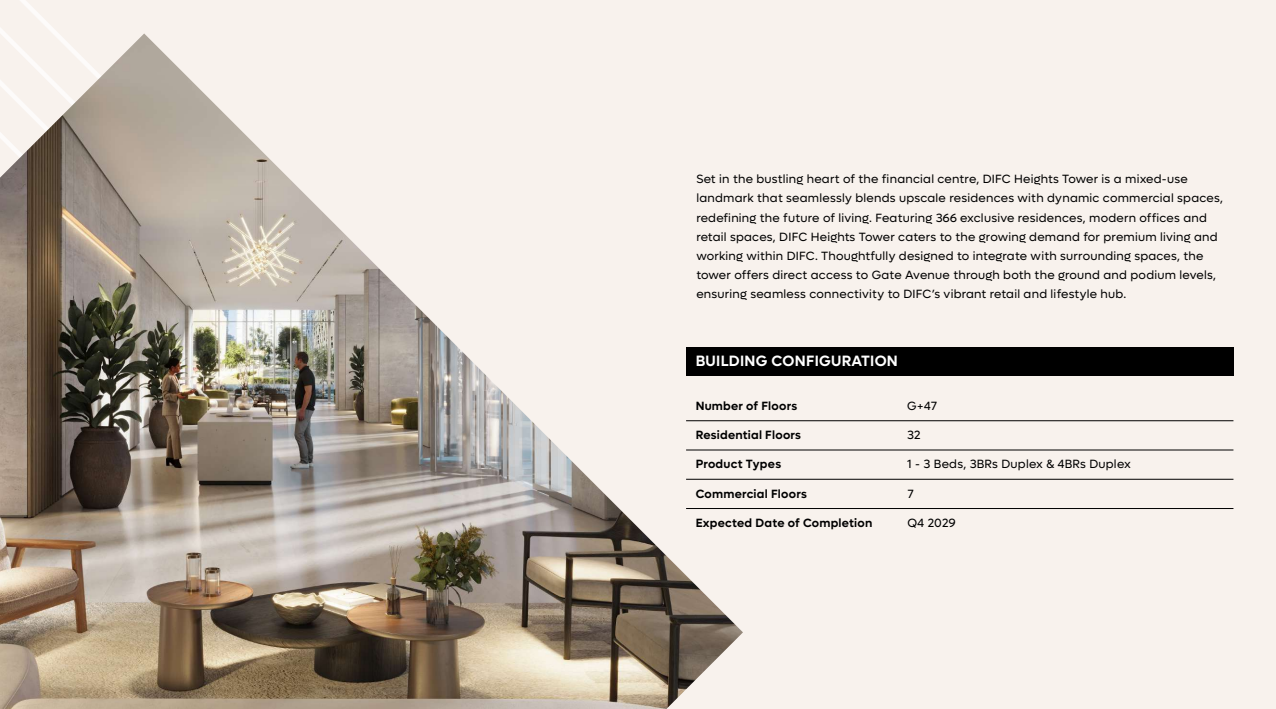
<style>
.page{position:relative;width:1276px;height:709px;background:#f8f2ed}
.page>*{position:absolute;margin:0;border:0;box-sizing:border-box;transform-origin:0 0}
.t1{font:600 15px "Lufga";letter-spacing:.02em;color:#fff}
.t2{font:12px/19.2px "Lufga";letter-spacing:.02em;color:#000}
.t3{font:600 12px "Lufga";letter-spacing:.02em;color:#000}
</style>
<div class="page">
<img style="left:0;top:33px;width:743px;height:676px">
<div style="left:686px;top:347px;width:547px;height:28px;background:#000"></div>
<hr style="left:686px;top:420px;width:547px;height:1px;background:#000">
<hr style="left:686px;top:450px;width:547px;height:1px;background:#000">
<hr style="left:686px;top:479px;width:547px;height:1px;background:#000">
<hr style="left:686px;top:508px;width:547px;height:1px;background:#000">
<p class="t2" style="left:696px;top:169px;width:528px">Set in the bustling heart of the financial centre, DIFC Heights Tower is a mixed-use landmark that seamlessly blends upscale residences with dynamic commercial spaces, redefining the future of living. Featuring 366 exclusive residences, modern offices and retail spaces, DIFC Heights Tower caters to the growing demand for premium living and working within DIFC. Thoughtfully designed to integrate with surrounding spaces, the tower offers direct access to Gate Avenue through both the ground and podium levels, ensuring seamless connectivity to DIFC’s vibrant retail and lifestyle hub.</p>
<p class="t1" style="left:696px;top:352px;width:204px">BUILDING CONFIGURATION</p>
<p class="t3" style="left:695px;top:398px;width:103px">Number of Floors</p>
<p class="t2" style="left:907px;top:396px;width:31px">G+47</p>
<p class="t3" style="left:695px;top:428px;width:107px">Residential Floors</p>
<p class="t2" style="left:907px;top:425px;width:15px">32</p>
<p class="t3" style="left:695px;top:457px;width:87px">Product Types</p>
<p class="t2" style="left:907px;top:454px;width:225px">1 - 3 Beds, 3BRs Duplex &amp; 4BRs Duplex</p>
<p class="t3" style="left:695px;top:486px;width:113px">Commercial Floors</p>
<p class="t2" style="left:907px;top:484px;width:8px">7</p>
<p class="t3" style="left:695px;top:515px;width:178px">Expected Date of Completion</p>
<p class="t2" style="left:907px;top:513px;width:49px">Q4 2029</p>
</div>
